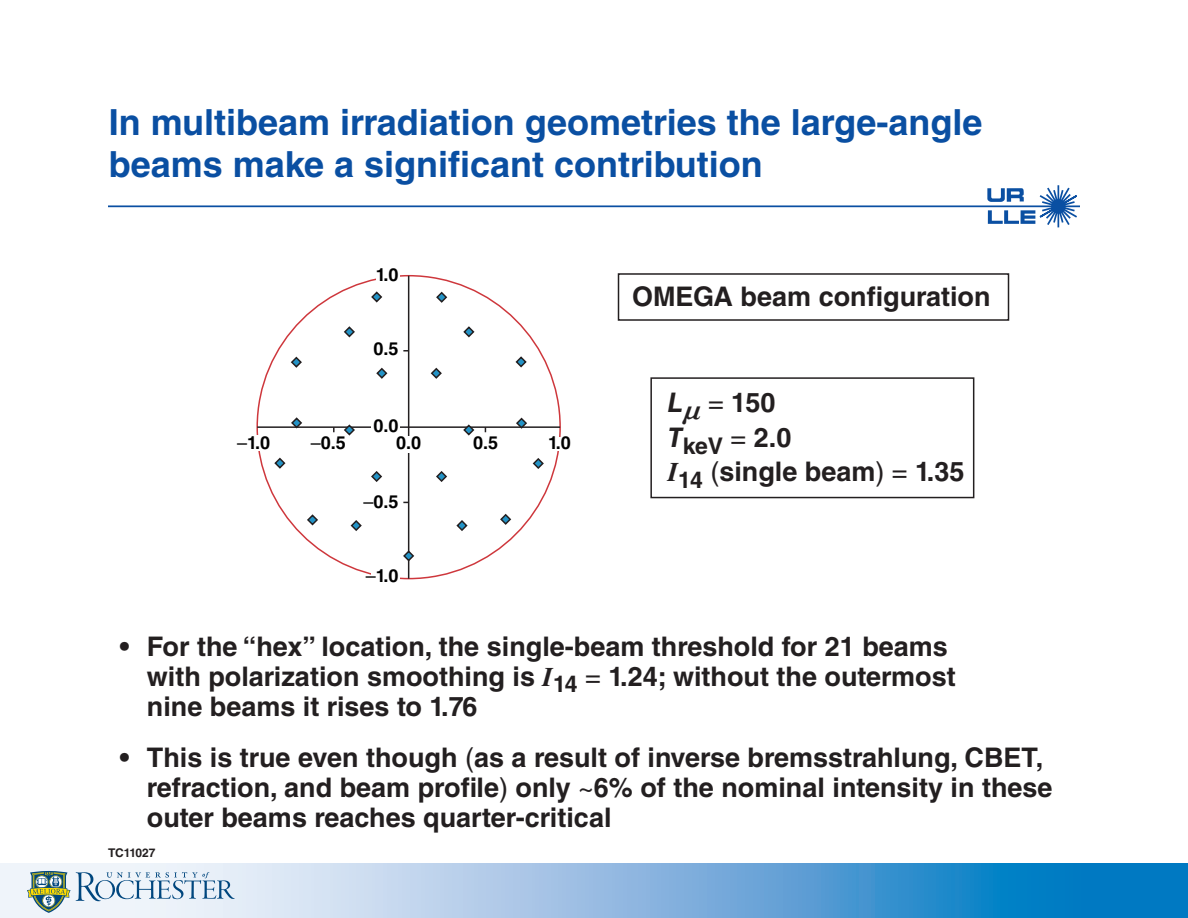
<style>
.page{position:relative;width:1188px;height:918px;background:#fff}
.page>*{position:absolute;margin:0;border:0;box-sizing:border-box;transform-origin:0 0}
.t1{font:700 36px/42px "Helvetica LT Std";color:#0a4fa2}
.t2{font:700 27px/30px "Helvetica LT Std";color:#231f20}
.t3{font:700 22.95px "Helvetica LT Std";color:#231f20}
.t4{font:700 18px "Helvetica LT Std";color:#000}
.t5{font:700 12px "Helvetica LT Std";color:#231f20}
.s1{font-weight:400}
.s2{font-style:italic}
.s3{font-family:"Times LT Std";font-style:italic}
</style>
<div class="page">
<svg style="left:987px;top:185px;width:92px;height:43px"></svg>
<hr style="left:108px;top:205px;width:972px;height:2px;background:#0a4fa2">
<svg style="left:0;top:864px;width:1188px;height:54px;background:#77b1dc"></svg>
<svg style="left:27px;top:871px;width:208px;height:42px"></svg>
<hr style="left:257px;top:426px;width:303px;height:2px;background:#231f20">
<svg style="left:371px;top:291px;width:12px;height:12px"></svg>
<svg style="left:436px;top:291px;width:12px;height:12px"></svg>
<svg style="left:463px;top:326px;width:12px;height:12px"></svg>
<svg style="left:515px;top:356px;width:12px;height:12px"></svg>
<svg style="left:430px;top:367px;width:12px;height:12px"></svg>
<svg style="left:376px;top:367px;width:12px;height:12px"></svg>
<svg style="left:344px;top:326px;width:11px;height:12px"></svg>
<svg style="left:290px;top:356px;width:12px;height:12px"></svg>
<svg style="left:290px;top:417px;width:13px;height:12px"></svg>
<svg style="left:343px;top:424px;width:13px;height:12px"></svg>
<svg style="left:462px;top:424px;width:13px;height:12px"></svg>
<svg style="left:515px;top:417px;width:13px;height:12px"></svg>
<svg style="left:532px;top:458px;width:12px;height:11px"></svg>
<svg style="left:436px;top:471px;width:11px;height:11px"></svg>
<svg style="left:500px;top:513px;width:12px;height:12px"></svg>
<svg style="left:456px;top:520px;width:12px;height:11px"></svg>
<svg style="left:350px;top:520px;width:12px;height:11px"></svg>
<svg style="left:371px;top:471px;width:11px;height:11px"></svg>
<svg style="left:307px;top:514px;width:11px;height:12px"></svg>
<svg style="left:274px;top:457px;width:12px;height:12px"></svg>
<div style="left:372px;top:424px;width:28px;height:5px;background:#fff"></div>
<hr style="left:408px;top:276px;width:1px;height:303px;background:#231f20">
<div style="left:401px;top:436px;width:17px;height:17px;background:#fff"></div>
<svg style="left:403px;top:549px;width:12px;height:14px"></svg>
<div style="left:650px;top:377px;width:324px;height:121px;border:2px solid #231f20"></div>
<div style="left:618px;top:273px;width:391px;height:48px;border:2px solid #231f20"></div>
<p class="t1" style="left:109px;top:100px;width:875px">In multibeam irradiation geometries the large-angle beams make a significant contribution</p>
<p class="t4" style="left:376px;top:263px;width:24px">1.0</p>
<p class="t4" style="left:373px;top:338px;width:27px">0.5</p>
<p class="t4" style="left:373px;top:415px;width:27px">0.0</p>
<p class="t4" style="left:237px;top:432px;width:34px"><span class="s1">–</span>1.0</p>
<p class="t4" style="left:311px;top:432px;width:37px"><span class="s1">–</span>0.5</p>
<p class="t4" style="left:396px;top:432px;width:27px">0.0</p>
<p class="t4" style="left:473px;top:432px;width:27px">0.5</p>
<p class="t4" style="left:548px;top:432px;width:24px">1.0</p>
<p class="t4" style="left:363px;top:490px;width:37px"><span class="s1">–</span>0.5</p>
<p class="t4" style="left:366px;top:565px;width:34px"><span class="s1">–</span>1.0</p>
<p class="t2" style="left:632px;top:281px;width:360px">OMEGA beam configuration</p>
<p class="t2" style="left:668px;top:388px;width:109px"><span class="s2">L</span><sub>n</sub> <span class="s1">=</span> 150</p>
<p class="t3" style="left:668px;top:432px;width:125px"><sup>T</sup>keV <sup>=</sup> <sup>2.0</sup></p>
<p class="t2" style="left:668px;top:457px;width:298px"><span class="s3">I</span><sub>14</sub> <span class="s1">(</span>single beam<span class="s1">) =</span> 1.35</p>
<p class="t2" style="left:147px;top:631px;width:810px;text-indent:-27px">• For the “hex” location, the single-beam threshold for 21 beams with polarization smoothing is <span class="s3">I</span><sub>14</sub> <span class="s1">=</span> 1.24; without the outermost nine beams it rises to 1.76</p>
<p class="t2" style="left:147px;top:742px;width:907px;text-indent:-27px">• This is true even though <span class="s1">(</span>as a result of inverse bremsstrahlung, CBET, refraction, and beam profile<span class="s1">)</span> only <span class="s1">~</span>6% of the nominal intensity in these outer beams reaches quarter-critical</p>
<p class="t5" style="left:108px;top:846px;width:49px">TC11027</p>
</div>
